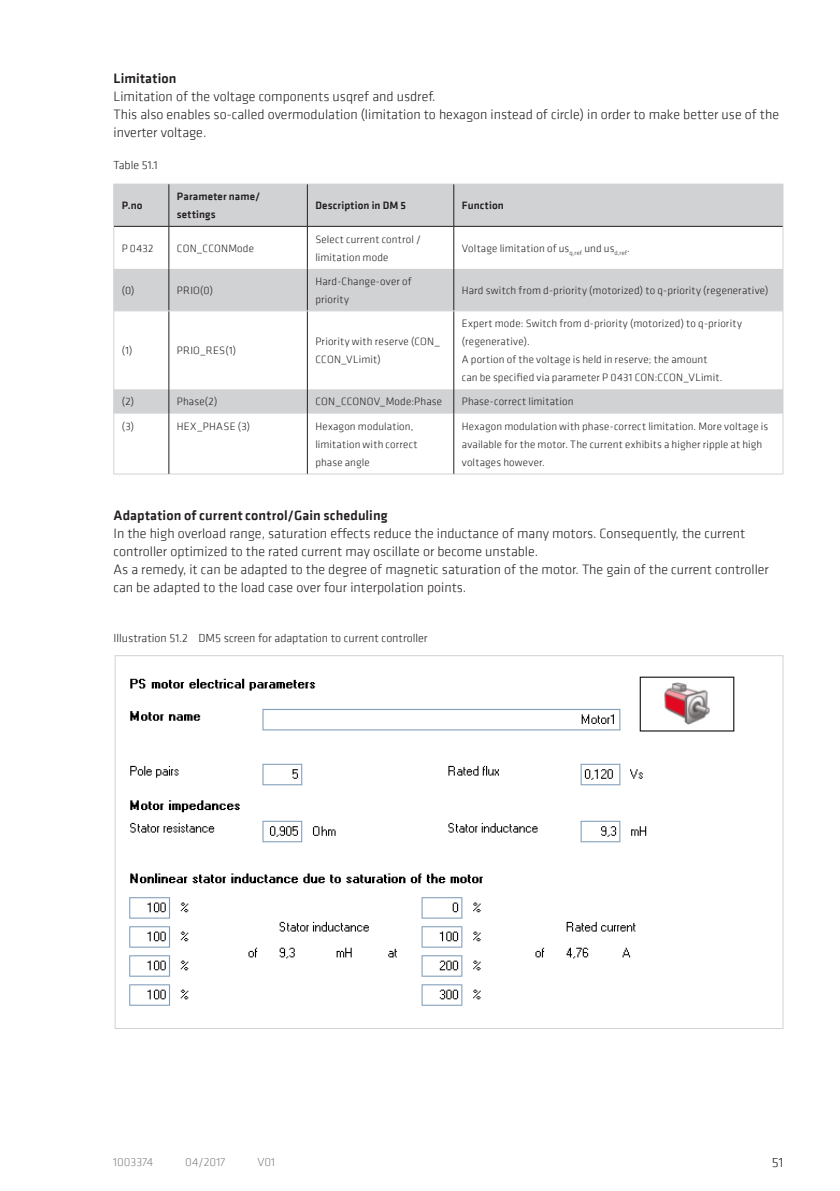
<style>
.page{position:relative;width:840px;height:1191px;background:#fff}
.page>*{position:absolute;margin:0;border:0;box-sizing:border-box;transform-origin:0 0}
.t1{font:300 14px "Klavika Basic";color:#231f20}
.fließtext_engl_block{font:500 14px "Klavika Basic";letter-spacing:.01em;color:#231f20}
.t2{font:300 12px "Klavika Basic";color:#231f20}
.t3{font:300 12px "Klavika Basic";color:#808285}
.fließtext_engl_block-2{font:300 11px/18px "Klavika Basic";letter-spacing:.015em;color:#231f20}
.fließtext_engl_block-3{font:500 11px "Klavika Basic";letter-spacing:.015em;color:#231f20}
</style>
<div class="page">
<div style="left:114px;top:185px;width:668px;height:125px;background:#d1d2d4"></div>
<svg style="left:114px;top:227px;width:668px;height:42px"></svg>
<svg style="left:114px;top:311px;width:668px;height:163px"></svg>
<hr style="left:113px;top:184px;width:56px;height:1px;background:#d1d2d4">
<hr style="left:113px;top:184px;width:1px;height:42px;background:#d1d2d4">
<hr style="left:169px;top:184px;width:138px;height:1px;background:#d1d2d4">
<hr style="left:307px;top:184px;width:146px;height:1px;background:#d1d2d4">
<hr style="left:453px;top:184px;width:329px;height:1px;background:#d1d2d4">
<hr style="left:782px;top:184px;width:1px;height:42px;background:#d1d2d4">
<hr style="left:113px;top:226px;width:1px;height:43px;background:#d1d2d4">
<hr style="left:782px;top:226px;width:1px;height:43px;background:#d1d2d4">
<hr style="left:113px;top:269px;width:1px;height:42px;background:#d1d2d4">
<hr style="left:782px;top:269px;width:1px;height:42px;background:#d1d2d4">
<hr style="left:113px;top:311px;width:1px;height:78px;background:#d1d2d4">
<hr style="left:782px;top:311px;width:1px;height:78px;background:#d1d2d4">
<svg style="left:113px;top:389px;width:1px;height:25px"></svg>
<svg style="left:782px;top:389px;width:1px;height:25px"></svg>
<hr style="left:113px;top:414px;width:1px;height:60px;background:#d1d2d4">
<hr style="left:782px;top:414px;width:1px;height:60px;background:#d1d2d4">
<hr style="left:113px;top:474px;width:56px;height:1px;background:#d1d2d4">
<hr style="left:169px;top:474px;width:138px;height:1px;background:#d1d2d4">
<hr style="left:307px;top:474px;width:146px;height:1px;background:#d1d2d4">
<hr style="left:453px;top:474px;width:329px;height:1px;background:#d1d2d4">
<hr style="left:168px;top:184px;width:1px;height:42px;background:#231f20">
<hr style="left:307px;top:184px;width:1px;height:42px;background:#231f20">
<hr style="left:453px;top:184px;width:1px;height:42px;background:#231f20">
<hr style="left:114px;top:226px;width:55px;height:1px;background:#231f20">
<hr style="left:169px;top:226px;width:138px;height:1px;background:#231f20">
<hr style="left:168px;top:227px;width:1px;height:42px;background:#231f20">
<hr style="left:307px;top:226px;width:146px;height:1px;background:#231f20">
<hr style="left:307px;top:227px;width:1px;height:42px;background:#231f20">
<hr style="left:453px;top:226px;width:329px;height:1px;background:#231f20">
<hr style="left:453px;top:227px;width:1px;height:42px;background:#231f20">
<hr style="left:168px;top:269px;width:1px;height:42px;background:#231f20">
<hr style="left:307px;top:269px;width:1px;height:42px;background:#231f20">
<hr style="left:453px;top:269px;width:1px;height:42px;background:#231f20">
<hr style="left:168px;top:311px;width:1px;height:78px;background:#231f20">
<hr style="left:307px;top:311px;width:1px;height:78px;background:#231f20">
<hr style="left:453px;top:311px;width:1px;height:78px;background:#231f20">
<svg style="left:168px;top:389px;width:1px;height:25px"></svg>
<svg style="left:307px;top:389px;width:1px;height:25px"></svg>
<svg style="left:453px;top:389px;width:1px;height:25px"></svg>
<hr style="left:168px;top:414px;width:1px;height:60px;background:#231f20">
<hr style="left:307px;top:414px;width:1px;height:60px;background:#231f20">
<hr style="left:453px;top:414px;width:1px;height:60px;background:#231f20">
<hr style="left:113px;top:310px;width:56px;height:1px;background:#d1d2d4">
<hr style="left:169px;top:310px;width:138px;height:1px;background:#d1d2d4">
<hr style="left:307px;top:310px;width:146px;height:1px;background:#d1d2d4">
<hr style="left:453px;top:310px;width:329px;height:1px;background:#d1d2d4">
<img style="left:129px;top:676px;width:606px;height:330px">
<p class="fließtext_engl_block" style="left:113px;top:68px;width:64px">Limitation</p>
<p class="t1" style="left:113px;top:87px;width:323px">Limitation of the voltage components usqref and usdref.</p>
<p class="t1" style="left:113px;top:105px;width:666px">This also enables so-called overmodulation (limitation to hexagon instead of circle) in order to make better use of the</p>
<p class="t1" style="left:113px;top:123px;width:94px">inverter voltage.</p>
<p class="t2" style="left:113px;top:158px;width:46px">Table 51.1</p>
<p class="fließtext_engl_block-3" style="left:122px;top:198px;width:22px">P.no</p>
<p class="fließtext_engl_block-3" style="left:177px;top:189px;width:85px">Parameter name/</p>
<p class="fließtext_engl_block-3" style="left:177px;top:207px;width:40px">settings</p>
<p class="fließtext_engl_block-3" style="left:315px;top:198px;width:92px">Description in DM 5</p>
<p class="fließtext_engl_block-3" style="left:461px;top:198px;width:44px">Function</p>
<p class="fließtext_engl_block-2" style="left:122px;top:239px;width:33px">P 0432</p>
<p class="fließtext_engl_block-2" style="left:177px;top:239px;width:78px">CON_CCONMode</p>
<p class="fließtext_engl_block-2" style="left:315px;top:230px;width:107px">Select current control / limitation mode</p>
<p class="fließtext_engl_block-2" style="left:461px;top:239px;width:169px">Voltage limitation of us<sub>q,ref</sub> und us<sub>d,ref</sub>.</p>
<p class="fließtext_engl_block-2" style="left:122px;top:281px;width:14px">(0)</p>
<p class="fließtext_engl_block-2" style="left:177px;top:281px;width:38px">PRIO(0)</p>
<p class="fließtext_engl_block-2" style="left:315px;top:272px;width:98px">Hard-Change-over of priority</p>
<p class="fließtext_engl_block-2" style="left:461px;top:281px;width:308px">Hard switch from d-priority (motorized) to q-priority (regenerative)</p>
<p class="fließtext_engl_block-2" style="left:122px;top:341px;width:12px">(1)</p>
<p class="fließtext_engl_block-2" style="left:177px;top:341px;width:61px">PRIO_RES(1)</p>
<p class="fließtext_engl_block-2" style="left:315px;top:332px;width:126px">Priority with reserve (CON_<br>CCON_VLimit)</p>
<p class="fließtext_engl_block-2" style="left:461px;top:314px;width:281px">Expert mode: Switch from d-priority (motorized) to q-priority (regenerative).</p>
<p class="fließtext_engl_block-2" style="left:461px;top:350px;width:247px">A portion of the voltage is held in reserve; the amount</p>
<p class="fließtext_engl_block-2" style="left:461px;top:368px;width:262px">can be specified via parameter P 0431 CON:CCON_VLimit.</p>
<p class="fließtext_engl_block-2" style="left:122px;top:393px;width:14px">(2)</p>
<p class="fließtext_engl_block-2" style="left:177px;top:393px;width:42px">Phase(2)</p>
<p class="fließtext_engl_block-2" style="left:315px;top:393px;width:128px">CON_CCONOV_Mode:Phase</p>
<p class="fließtext_engl_block-2" style="left:461px;top:393px;width:113px">Phase-correct limitation</p>
<p class="fließtext_engl_block-2" style="left:122px;top:417px;width:14px">(3)</p>
<p class="fließtext_engl_block-2" style="left:177px;top:417px;width:75px">HEX_PHASE (3)</p>
<p class="fließtext_engl_block-2" style="left:315px;top:417px;width:104px">Hexagon modulation, limitation with correct phase angle</p>
<p class="fließtext_engl_block-2" style="left:461px;top:417px;width:308px">Hexagon modulation with phase-correct limitation. More voltage is</p>
<p class="fließtext_engl_block-2" style="left:461px;top:435px;width:302px">available for the motor. The current exhibits a higher ripple at high</p>
<p class="fließtext_engl_block-2" style="left:461px;top:453px;width:84px">voltages however.</p>
<p class="fließtext_engl_block" style="left:113px;top:505px;width:275px">Adaptation of current control/Gain scheduling</p>
<p class="t1" style="left:113px;top:524px;width:633px">In the high overload range, saturation effects reduce the inductance of many motors. Consequently, the current</p>
<p class="t1" style="left:113px;top:542px;width:426px">controller optimized to the rated current may oscillate or become unstable.</p>
<p class="t1" style="left:113px;top:560px;width:656px">As a remedy, it can be adapted to the degree of magnetic saturation of the motor. The gain of the current controller</p>
<p class="t1" style="left:113px;top:578px;width:354px">can be adapted to the load case over four interpolation points.</p>
<p class="t2" style="left:113px;top:630px;width:315px">Illustration 51.2 DM5 screen for adaptation to current controller</p>
<p class="t3" style="left:113px;top:1154px;width:42px">1003374</p>
<p class="t3" style="left:185px;top:1154px;width:42px">04/2017</p>
<p class="t3" style="left:257px;top:1154px;width:19px">V01</p>
<p class="t1" style="left:771px;top:1154px;width:13px">51</p>
</div>
